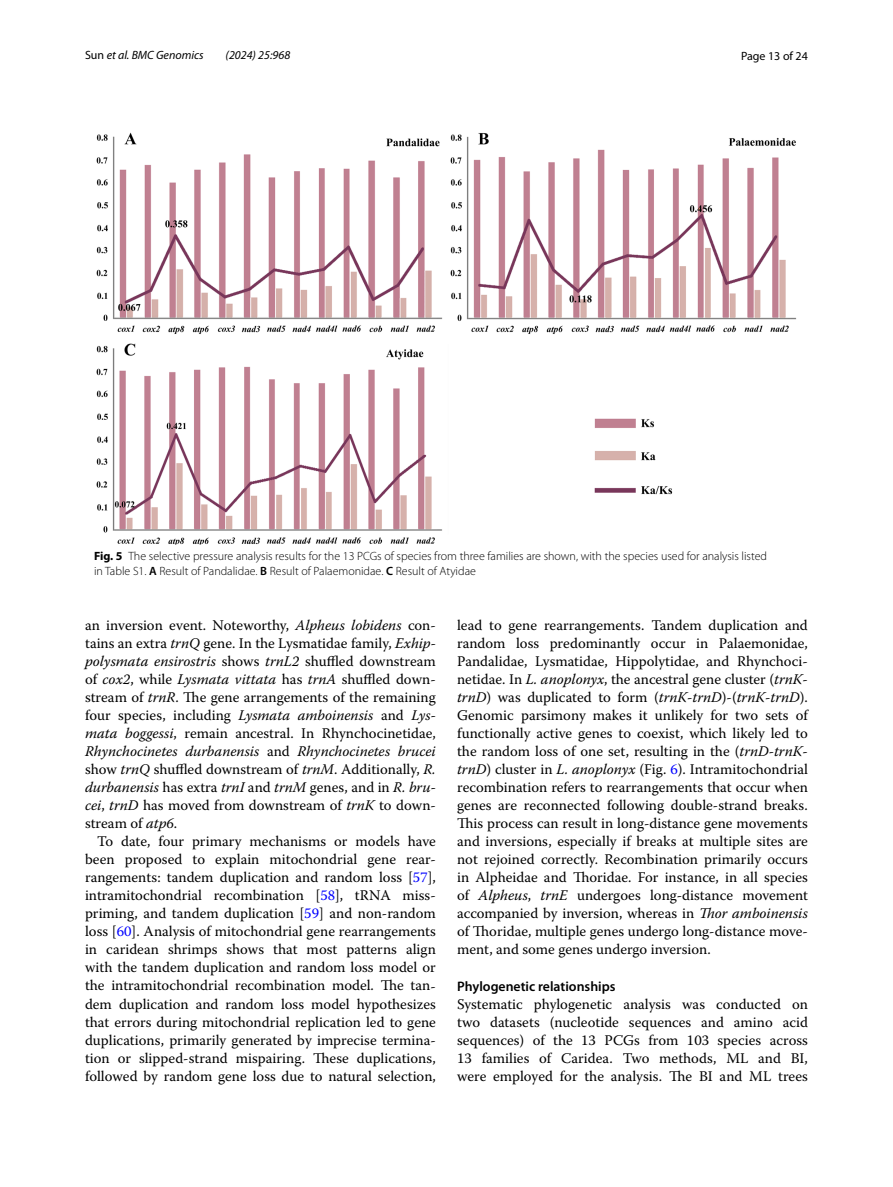
<style>
.page{position:relative;width:893px;height:1187px;background:#fff}
.page>*{position:absolute;margin:0;border:0;box-sizing:border-box;transform-origin:0 0}
.t1{font:14.7px/18px "Warnock Pro";color:#000;text-align:justify}
.t2{font:600 13.8px "Myriad Pro";color:#000}
.t3{font:300 12px/15px "Myriad Pro";color:#000}
.t4{font:italic 12px "Myriad Pro";color:#000}
.t5{font:12px "Myriad Pro";color:#000}
.s1{font-style:normal}
.s2{font-weight:700}
.s3{font-weight:600}
.s4{font-style:italic}
.s5{color:#00f}
</style>
<div class="page">
<img style="left:96px;top:133px;width:701px;height:411px">
<p class="t4" style="left:85px;top:48px;width:120px"><span class="s1">Sun</span> et al. BMC Genomics</p>
<p class="t4" style="left:226px;top:48px;width:66px">(2024) 25:968</p>
<p class="t5" style="left:741px;top:48px;width:68px">Page 13 of 24</p>
<p class="t3" style="left:94px;top:548px;width:674px"><span class="s2">Fig. 5</span> The selective pressure analysis results for the 13 PCGs of species from three families are shown, with the species used for analysis listed in Table S1. <span class="s3">A</span> Result of Pandalidae. <span class="s3">B</span> Result of Palaemonidae. <span class="s3">C</span> Result of Atyidae</p>
<p class="t1" style="left:85px;top:616px;width:352px">an inversion event. Noteworthy, <span class="s4">Alpheus lobidens</span> con&shy;tains an extra <span class="s4">trnQ</span> gene. In the Lysmatidae family, <span class="s4">Exhip&shy;polysmata ensirostris</span> shows <span class="s4">trnL2</span> shuffled downstream of <span class="s4">cox2</span>, while <span class="s4">Lysmata vittata</span> has <span class="s4">trnA</span> shuffled down&shy;stream of <span class="s4">trnR</span>. The gene arrangements of the remaining four species, including <span class="s4">Lysmata amboinensis</span> and <span class="s4">Lys&shy;mata boggessi</span>, remain ancestral. In Rhynchocinetidae, <span class="s4">Rhynchocinetes durbanensis</span> and <span class="s4">Rhynchocinetes brucei </span>show <span class="s4">trnQ</span> shuffled downstream of <span class="s4">trnM</span>. Additionally, <span class="s4">R. durbanensis</span> has extra <span class="s4">trnI</span> and <span class="s4">trnM</span> genes, and in <span class="s4">R. bru&shy;cei</span>, <span class="s4">trnD</span> has moved from downstream of <span class="s4">trnK</span> to down&shy;stream of <span class="s4">atp6</span>.</p>
<p class="t1" style="left:85px;top:832px;width:352px;text-indent:12px">To date, four primary mechanisms or models have been proposed to explain mitochondrial gene rear&shy;rangements: tandem duplication and random loss [<span class="s5">57</span>], intramitochondrial recombination [<span class="s5">58</span>], tRNA miss&shy;priming, and tandem duplication [<span class="s5">59</span>] and non-random loss [<span class="s5">60</span>]. Analysis of mitochondrial gene rearrangements in caridean shrimps shows that most patterns align with the tandem duplication and random loss model or the intramitochondrial recombination model. The tan&shy;dem duplication and random loss model hypothesizes that errors during mitochondrial replication led to gene duplications, primarily generated by imprecise termina&shy;tion or slipped-strand mispairing. These duplications, followed by random gene loss due to natural selection,</p>
<p class="t1" style="left:457px;top:616px;width:352px">lead to gene rearrangements. Tandem duplication and random loss predominantly occur in Palaemonidae, Pandalidae, Lysmatidae, Hippolytidae, and Rhynchoci&shy;netidae. In <span class="s4">L. anoplonyx</span>, the ancestral gene cluster (<span class="s4">trnK&shy;trnD</span>) was duplicated to form (<span class="s4">trnK</span>-<span class="s4">trnD</span>)-(<span class="s4">trnK</span>-<span class="s4">trnD</span>).<br>Genomic parsimony makes it unlikely for two sets of functionally active genes to coexist, which likely led to the random loss of one set, resulting in the (<span class="s4">trnD</span>-<span class="s4">trnK&shy;trnD</span>) cluster in <span class="s4">L. anoplonyx</span> (Fig. <span class="s5">6</span>). Intramitochondrial recombination refers to rearrangements that occur when genes are reconnected following double-strand breaks.<br>This process can result in long-distance gene movements and inversions, especially if breaks at multiple sites are not rejoined correctly. Recombination primarily occurs in Alpheidae and Thoridae. For instance, in all species of <span class="s4">Alpheus</span>, <span class="s4">trnE</span> undergoes long-distance movement accompanied by inversion, whereas in <span class="s4">Thor amboinensis </span>of Thoridae, multiple genes undergo long-distance move&shy;ment, and some genes undergo inversion.</p>
<p class="t2" style="left:457px;top:977px;width:160px">Phylogenetic relationships</p>
<p class="t1" style="left:457px;top:994px;width:352px">Systematic phylogenetic analysis was conducted on two datasets (nucleotide sequences and amino acid sequences) of the 13 PCGs from 103 species across 13 families of Caridea. Two methods, ML and BI, were employed for the analysis. The BI and ML trees</p>
</div>
